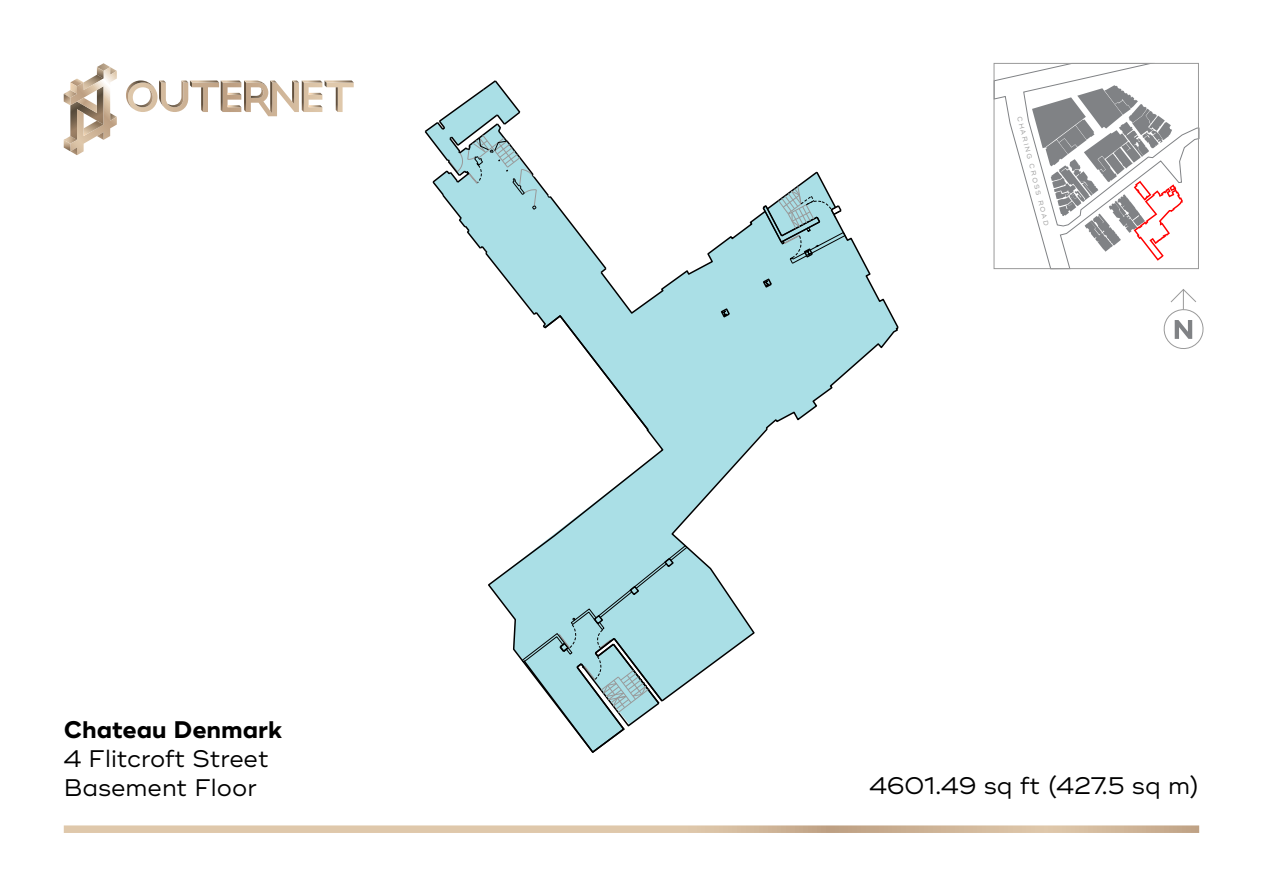
<style>
.page{position:relative;width:1263px;height:893px;background:#fff}
.page>*{position:absolute;margin:0;border:0;box-sizing:border-box;transform-origin:0 0}
.t1{font:24px/28.8px "Ridley Grotesk";color:#000}
.t2{font:700 24px "Ridley Grotesk";color:#000}
.t3{font:6.6px "Ridley Grotesk";color:#999}
</style>
<div class="page">
<svg style="left:64px;top:825px;width:1135px;height:8px;background:#dac3a8"></svg>
<svg style="left:64px;top:63px;width:53px;height:92px"></svg>
<svg style="left:126px;top:80px;width:228px;height:36px"></svg>
<svg style="left:424px;top:80px;width:475px;height:673px"></svg>
<svg style="left:996px;top:65px;width:201px;height:202px"></svg>
<div style="left:994px;top:63px;width:205px;height:206px;border:1px solid #999"></div>
<svg style="left:1163px;top:289px;width:41px;height:60px"></svg>
<p class="t2" style="left:64px;top:715px;width:220px">Chateau Denmark</p>
<p class="t1" style="left:64px;top:745px;width:206px">4 Flitcroft Street<br>Basement Floor</p>
<p class="t3" style="left:1023px;top:115px;width:114px;rotate:76deg">CHARING CROSS ROAD</p>
<p class="t1" style="left:869px;top:772px;width:331px">4601.49 sq ft (427.5 sq m)</p>
</div>
